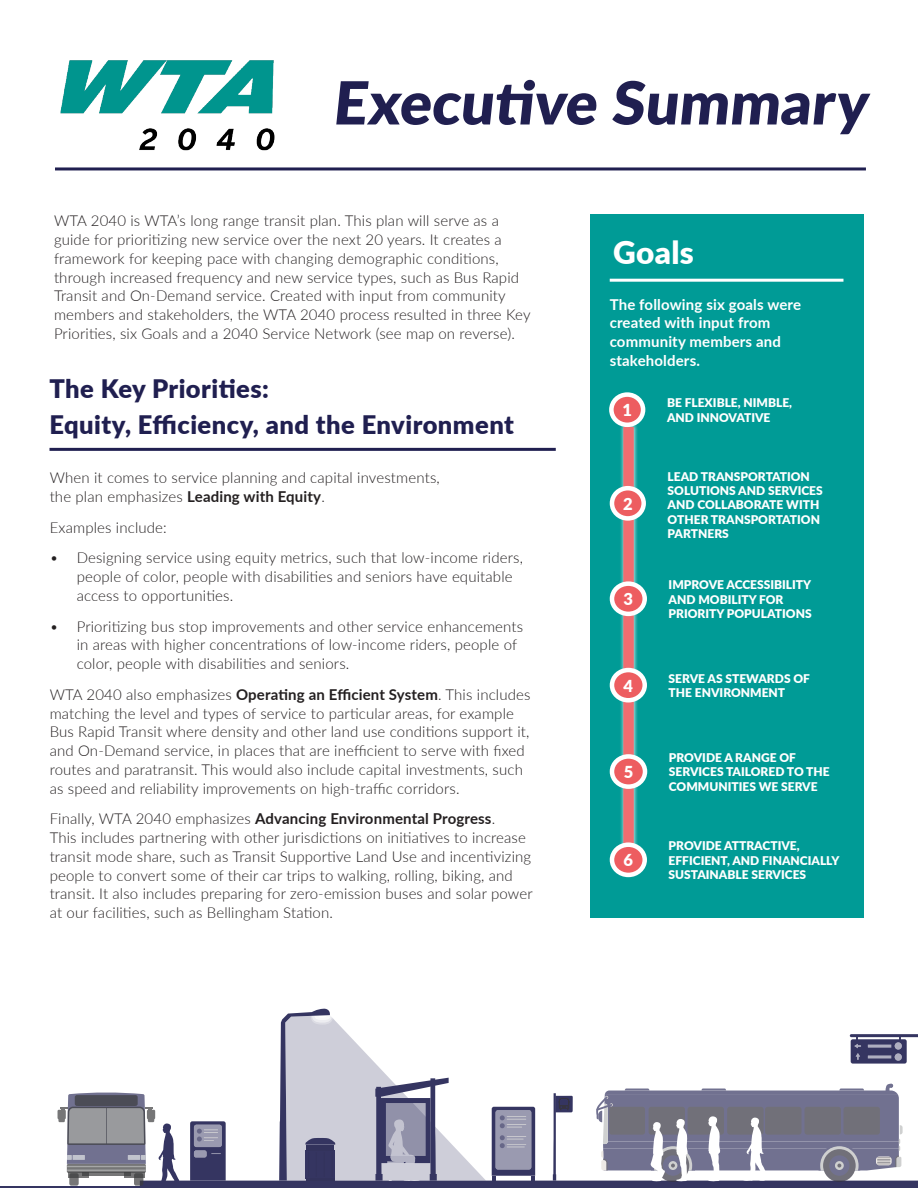
<style>
.page{position:relative;width:918px;height:1188px;background:#fff}
.page>*{position:absolute;margin:0;border:0;box-sizing:border-box;transform-origin:0 0}
.t1{font:900 59.4px "Lato";color:#201f50}
.t2{font:900 31.5px "Lato";letter-spacing:.01em;color:#fff}
.Header_01{font:900 25.5px "Lato";letter-spacing:.02em;color:#201f50}
.t3{font:900 16.5px "Lato";color:#fff}
.Body_Text{font:300 15px/18.8px "Lato";letter-spacing:.01em;color:#231f20}
.Infographic_Text{font:700 15px/18.8px "Lato";letter-spacing:.01em;color:#fff}
.Infographic_Header{font:900 12px/14.4px "Lato";color:#fff}
.s1{font-weight:700}
</style>
<div class="page">
<hr style="left:0;top:1186px;width:145px;height:2px;background:#353561">
<svg style="left:58px;top:1008px;width:860px;height:180px"></svg>
<hr style="left:55px;top:167px;width:811px;height:3px;background:#201f50">
<img style="left:60px;top:60px;width:215px;height:91px">
<div style="left:591px;top:214px;width:273px;height:704px;background:#009b96"></div>
<hr style="left:610px;top:279px;width:233px;height:3px;background:#fff">
<hr style="left:50px;top:448px;width:506px;height:3px;background:#201f50">
<div style="left:619px;top:423px;width:19px;height:455px;background:#fff;opacity:.88"></div>
<div style="left:623px;top:427px;width:11px;height:447px;background:#ef6d70"></div>
<svg style="left:612px;top:845px;width:33px;height:30px"></svg>
<div style="left:610px;top:842px;width:37px;height:35px;border:4px solid #fff;border-radius:50%"></div>
<svg style="left:612px;top:756px;width:33px;height:31px"></svg>
<div style="left:610px;top:754px;width:37px;height:35px;border:4px solid #fff;border-radius:50%"></div>
<svg style="left:612px;top:670px;width:33px;height:30px"></svg>
<div style="left:610px;top:668px;width:37px;height:35px;border:4px solid #fff;border-radius:50%"></div>
<svg style="left:612px;top:584px;width:33px;height:30px"></svg>
<div style="left:610px;top:581px;width:37px;height:35px;border:4px solid #fff;border-radius:50%"></div>
<svg style="left:612px;top:488px;width:32px;height:30px"></svg>
<div style="left:610px;top:486px;width:36px;height:35px;border:4px solid #fff;border-radius:50%"></div>
<svg style="left:611px;top:395px;width:32px;height:30px"></svg>
<div style="left:609px;top:392px;width:36px;height:35px;border:4px solid #fff;border-radius:50%"></div>
<h1 class="t1" style="left:332px;top:58px;width:545px">Executive Summary</h1>
<p class="Body_Text" style="left:54px;top:211px;width:478px">WTA 2040 is WTA’s long range transit plan. This plan will serve as a guide for prioritizing new service over the next 20 years. It creates a framework for keeping pace with changing demographic conditions, through increased frequency and new service types, such as Bus Rapid Transit and On-Demand service. Created with input from community members and stakeholders, the WTA 2040 process resulted in three Key Priorities, six Goals and a 2040 Service Network (see map on reverse).</p>
<p class="Header_01" style="left:50px;top:370px;width:221px">The Key Priorities:</p>
<p class="Header_01" style="left:50px;top:406px;width:466px">Equity, Efficiency, and the Environment</p>
<p class="Body_Text" style="left:50px;top:468px;width:392px">When it comes to service planning and capital investments, the plan emphasizes <span class="s1">Leading with Equity</span>.</p>
<p class="Body_Text" style="left:50px;top:517px;width:119px">Examples include:</p>
<p class="Body_Text" style="left:77px;top:548px;width:448px;text-indent:-27px">• Designing service using equity metrics, such that low-income riders, people of color, people with disabilities and seniors have equitable access to opportunities.</p>
<p class="Body_Text" style="left:77px;top:616px;width:448px;text-indent:-27px">• Prioritizing bus stop improvements and other service enhancements in areas with higher concentrations of low-income riders, people of color, people with disabilities and seniors.</p>
<p class="Body_Text" style="left:50px;top:685px;width:482px">WTA 2040 also emphasizes <span class="s1">Operating an Efficient System</span>. This includes matching the level and types of service to particular areas, for example Bus Rapid Transit where density and other land use conditions support it, and On-Demand service, in places that are inefficient to serve with fixed routes and paratransit. This would also include capital investments, such as speed and reliability improvements on high-traffic corridors.</p>
<p class="Body_Text" style="left:50px;top:809px;width:485px">Finally, WTA 2040 emphasizes <span class="s1">Advancing Environmental Progress</span>.<br>This includes partnering with other jurisdictions on initiatives to increase transit mode share, such as Transit Supportive Land Use and incentivizing people to convert some of their car trips to walking, rolling, biking, and transit. It also includes preparing for zero-emission buses and solar power at our facilities, such as Bellingham Station.</p>
<p class="t2" style="left:613px;top:229px;width:82px">Goals</p>
<p class="Infographic_Text" style="left:610px;top:294px;width:193px">The following six goals were created with input from community members and stakeholders.</p>
<p class="t3" style="left:622px;top:398px;width:11px">1</p>
<p class="t3" style="left:623px;top:492px;width:11px">2</p>
<p class="t3" style="left:624px;top:587px;width:11px">3</p>
<p class="t3" style="left:624px;top:673px;width:11px">4</p>
<p class="t3" style="left:624px;top:760px;width:11px">5</p>
<p class="t3" style="left:624px;top:848px;width:11px">6</p>
<p class="Infographic_Header" style="left:667px;top:395px;width:127px">BE FLEXIBLE, NIMBLE,</p>
<p class="Infographic_Header" style="left:667px;top:410px;width:105px">AND INNOVATIVE</p>
<p class="Infographic_Header" style="left:668px;top:468px;width:157px">LEAD TRANSPORTATION<br>SOLUTIONS AND SERVICES<br>AND COLLABORATE WITH<br>OTHER TRANSPORTATION<br>PARTNERS</p>
<p class="Infographic_Header" style="left:669px;top:577px;width:145px">IMPROVE ACCESSIBILITY<br>AND MOBILITY FOR<br>PRIORITY POPULATIONS</p>
<p class="Infographic_Header" style="left:669px;top:671px;width:143px">SERVE AS STEWARDS OF</p>
<p class="Infographic_Header" style="left:669px;top:685px;width:118px">THE ENVIRONMENT</p>
<p class="Infographic_Header" style="left:669px;top:750px;width:162px">PROVIDE A RANGE OF<br>SERVICES TAILORED TO THE<br>COMMUNITIES WE SERVE</p>
<p class="Infographic_Header" style="left:669px;top:838px;width:172px">PROVIDE ATTRACTIVE,<br>EFFICIENT, AND FINANCIALLY<br>SUSTAINABLE SERVICES</p>
</div>
